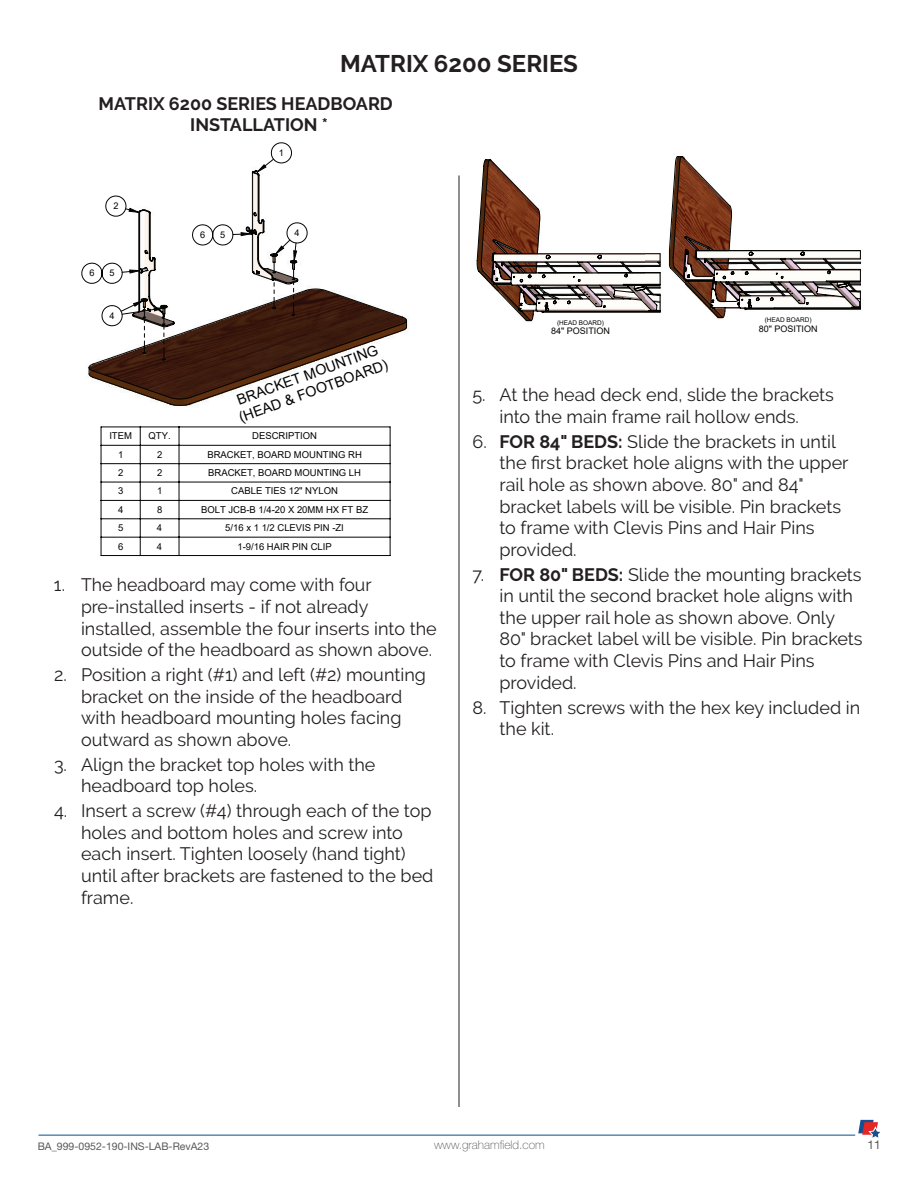
<style>
.page{position:relative;width:918px;height:1188px;background:#fff}
.page>*{position:absolute;margin:0;border:0;box-sizing:border-box;transform-origin:0 0}
.t1{font:700 24px "Raleway";color:#231f20}
.t2{font:18px/21.6px "Raleway";color:#231f20}
.t3{font:700 18px/21.6px "Raleway";color:#231f20}
.t4{font:14.25px/17.2px "Arial";color:#040503}
.t5{font:100 12px "Helvetica Neue LT Std";color:#57585a}
.t6{font:12px "Helvetica Neue LT Std";color:#57585a}
.t7{font:10.5px "Helvetica Neue LT Std";color:#57585a}
.t8{font:9.45px "Arial";color:#040503}
.t9{font:9.15px "Arial";color:#040503}
.t10{font:9px "Arial";color:#040503}
.t11{font:6.45px "Arial";color:#040503}
.s1{font-weight:700}
</style>
<div class="page">
<hr style="left:459px;top:176px;width:1px;height:931px;background:#231f20">
<svg style="left:88px;top:288px;width:319px;height:118px"></svg>
<hr style="left:101px;top:427px;width:39px;height:1px;background:#040503">
<hr style="left:101px;top:445px;width:39px;height:1px;background:#040503">
<hr style="left:140px;top:427px;width:39px;height:1px;background:#040503">
<hr style="left:140px;top:445px;width:39px;height:1px;background:#040503">
<hr style="left:179px;top:427px;width:211px;height:1px;background:#040503">
<hr style="left:179px;top:445px;width:211px;height:1px;background:#040503">
<svg style="left:101px;top:428px;width:1px;height:127px"></svg>
<svg style="left:140px;top:428px;width:1px;height:127px"></svg>
<svg style="left:179px;top:428px;width:1px;height:127px"></svg>
<svg style="left:390px;top:427px;width:1px;height:129px"></svg>
<hr style="left:101px;top:463px;width:39px;height:1px;background:#040503">
<hr style="left:140px;top:463px;width:39px;height:1px;background:#040503">
<hr style="left:179px;top:463px;width:211px;height:1px;background:#040503">
<hr style="left:101px;top:482px;width:39px;height:1px;background:#040503">
<hr style="left:140px;top:482px;width:39px;height:1px;background:#040503">
<hr style="left:179px;top:482px;width:211px;height:1px;background:#040503">
<hr style="left:101px;top:500px;width:39px;height:1px;background:#040503">
<hr style="left:140px;top:500px;width:39px;height:1px;background:#040503">
<hr style="left:179px;top:500px;width:211px;height:1px;background:#040503">
<hr style="left:101px;top:519px;width:39px;height:1px;background:#040503">
<hr style="left:140px;top:519px;width:39px;height:1px;background:#040503">
<hr style="left:179px;top:519px;width:211px;height:1px;background:#040503">
<hr style="left:101px;top:537px;width:39px;height:1px;background:#040503">
<hr style="left:140px;top:537px;width:39px;height:1px;background:#040503">
<hr style="left:179px;top:537px;width:211px;height:1px;background:#040503">
<hr style="left:101px;top:555px;width:39px;height:1px;background:#040503">
<hr style="left:140px;top:555px;width:39px;height:1px;background:#040503">
<hr style="left:179px;top:555px;width:211px;height:1px;background:#040503">
<svg style="left:81px;top:142px;width:227px;height:218px"></svg>
<svg style="left:477px;top:159px;width:184px;height:162px"></svg>
<svg style="left:669px;top:156px;width:192px;height:162px"></svg>
<hr style="left:38px;top:1135px;width:817px;height:1px;background:#005090">
<svg style="left:858px;top:1120px;width:22px;height:18px"></svg>
<h1 class="t1" style="left:340px;top:50px;width:239px">MATRIX 6200 SERIES</h1>
<p class="t3" style="left:190px;top:93px;width:204px;text-indent:-92px">MATRIX 6200 SERIES HEADBOARD<br>INSTALLATION *</p>
<p class="t9" style="left:279px;top:146px;width:7px">1</p>
<p class="t9" style="left:89px;top:267px;width:7px">6</p>
<p class="t9" style="left:113px;top:200px;width:7px">2</p>
<p class="t9" style="left:110px;top:267px;width:7px">5</p>
<p class="t9" style="left:110px;top:309px;width:7px">4</p>
<p class="t9" style="left:200px;top:228px;width:7px">6</p>
<p class="t9" style="left:220px;top:228px;width:7px">5</p>
<p class="t9" style="left:295px;top:226px;width:7px">4</p>
<p class="t4" style="left:231px;top:393px;width:159px;rotate:-20deg">BRACKET MOUNTING (HEAD &amp; FOOTBOARD)</p>
<p class="t8" style="left:109px;top:429px;width:24px">ITEM</p>
<p class="t8" style="left:149px;top:429px;width:24px">QTY.</p>
<p class="t8" style="left:252px;top:429px;width:66px">DESCRIPTION</p>
<p class="t8" style="left:118px;top:448px;width:7px">1</p>
<p class="t8" style="left:157px;top:448px;width:7px">2</p>
<p class="t8" style="left:207px;top:448px;width:156px">BRACKET, BOARD MOUNTING RH</p>
<p class="t8" style="left:118px;top:466px;width:7px">2</p>
<p class="t8" style="left:157px;top:466px;width:7px">2</p>
<p class="t8" style="left:208px;top:466px;width:154px">BRACKET, BOARD MOUNTING LH</p>
<p class="t8" style="left:118px;top:485px;width:7px">3</p>
<p class="t8" style="left:157px;top:485px;width:7px">1</p>
<p class="t8" style="left:231px;top:485px;width:108px">CABLE TIES 12" NYLON</p>
<p class="t8" style="left:118px;top:503px;width:7px">4</p>
<p class="t8" style="left:157px;top:503px;width:7px">8</p>
<p class="t8" style="left:201px;top:503px;width:169px">BOLT JCB-B 1/4-20 X 20MM HX FT BZ</p>
<p class="t8" style="left:118px;top:521px;width:7px">5</p>
<p class="t8" style="left:157px;top:521px;width:7px">4</p>
<p class="t8" style="left:225px;top:521px;width:120px">5/16 x 1 1/2 CLEVIS PIN -ZI</p>
<p class="t8" style="left:118px;top:540px;width:7px">6</p>
<p class="t8" style="left:157px;top:540px;width:7px">4</p>
<p class="t8" style="left:237px;top:540px;width:96px">1-9/16 HAIR PIN CLIP</p>
<p class="t2" style="left:81px;top:574px;width:357px;text-indent:-27px">1. The headboard may come with four pre-installed inserts - if not already installed, assemble the four inserts into the outside of the headboard as shown above.</p>
<p class="t2" style="left:81px;top:664px;width:346px;text-indent:-27px">2. Position a right (#1) and left (#2) mounting bracket on the inside of the headboard with headboard mounting holes facing outward as shown above.</p>
<p class="t2" style="left:81px;top:754px;width:296px;text-indent:-27px">3. Align the bracket top holes with the headboard top holes.</p>
<p class="t2" style="left:81px;top:800px;width:354px;text-indent:-27px">4. Insert a screw (#4) through each of the top holes and bottom holes and screw into each insert. Tighten loosely (hand tight) until after brackets are fastened to the bed frame.</p>
<p class="t11" style="left:557px;top:318px;width:48px">(HEAD BOARD)</p>
<p class="t10" style="left:551px;top:325px;width:60px">84" POSITION</p>
<p class="t11" style="left:765px;top:316px;width:48px">(HEAD BOARD)</p>
<p class="t10" style="left:759px;top:322px;width:60px">80" POSITION</p>
<p class="t2" style="left:473px;top:384px;width:363px;text-align:center">5. At the head deck end, slide the brackets into the main frame rail hollow ends.</p>
<p class="t2" style="left:500px;top:431px;width:351px;text-indent:-27px">6. <span class="s1">FOR 84" BEDS:</span> Slide the brackets in until the first bracket hole aligns with the upper rail hole as shown above. 80" and 84" bracket labels will be visible. Pin brackets to frame with Clevis Pins and Hair Pins provided.</p>
<p class="t2" style="left:500px;top:563px;width:365px;text-indent:-27px">7. <span class="s1">FOR 80" BEDS:</span> Slide the mounting brackets in until the second bracket hole aligns with the upper rail hole as shown above. Only 80" bracket label will be visible. Pin brackets to frame with Clevis Pins and Hair Pins provided.</p>
<p class="t2" style="left:500px;top:696px;width:362px;text-indent:-27px">8. Tighten screws with the hex key included in the kit.</p>
<p class="t7" style="left:38px;top:1140px;width:173px">BA_999-0952-190-INS-LAB-RevA23</p>
<p class="t5" style="left:434px;top:1138px;width:112px">www.grahamfield.com</p>
<p class="t6" style="left:867px;top:1138px;width:15px">11</p>
</div>
